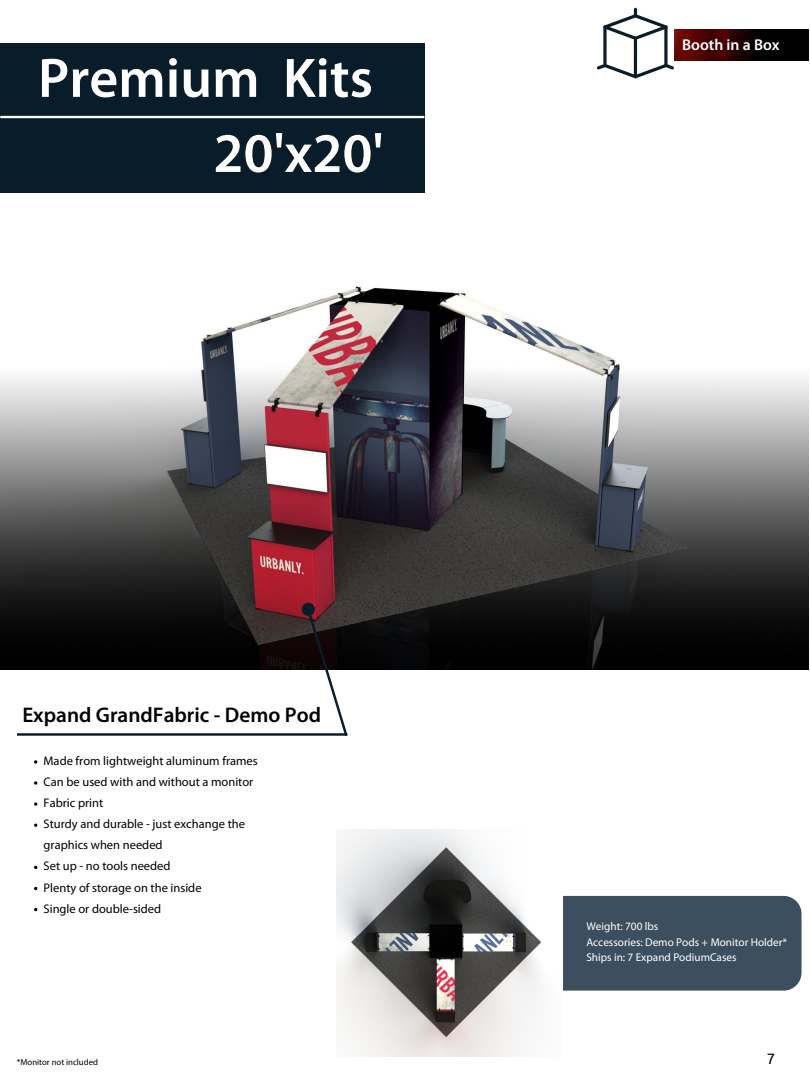
<style>
.page{position:relative;width:810px;height:1080px;background:#fff}
.page>*{position:absolute;margin:0;border:0;box-sizing:border-box;transform-origin:0 0}
.t1{font:600 56.12px "Myriad Pro";color:#fff}
.t2{font:600 21.25px "Myriad Pro";color:#000}
.t3{font:600 15.69px "Myriad Pro";color:#fff}
.t4{font:15px "Ubuntu";color:#000}
.t5{font:12.5px/21.1px "Myriad Pro";color:#000}
.t6{font:11.25px/15.5px "Myriad Pro";color:#fff}
.t7{font:8.75px "Myriad Pro";color:#000}
</style>
<div class="page">
<svg style="left:597px;top:8px;width:77px;height:70px"></svg>
<hr style="left:634px;top:37px;width:3px;height:41px;background:#081c29;border-radius:2px">
<img style="left:674px;top:30px;width:134px;height:31px">
<div style="left:0;top:43px;width:425px;height:150px;background:#081c29"></div>
<hr style="left:1px;top:116px;width:423px;height:2px;background:#fff">
<div style="left:450px;top:896px;width:352px;height:95px;background:#3b4f5f;border-radius:18px"></div>
<img style="left:0;top:286px;width:808px;height:384px">
<img style="left:337px;top:830px;width:226px;height:227px">
<svg style="left:17px;top:601px;width:336px;height:135px"></svg>
<svg style="left:34px;top:760px;width:3px;height:4px"></svg>
<svg style="left:34px;top:781px;width:3px;height:4px"></svg>
<svg style="left:34px;top:802px;width:3px;height:4px"></svg>
<h1 class="t1" style="left:38px;top:55px;width:337px">Premium Kits</h1>
<h1 class="t1" style="left:213px;top:130px;width:172px">20'x20'</h1>
<p class="t3" style="left:682px;top:38px;width:99px">Booth in a Box</p>
<h2 class="t2" style="left:22px;top:707px;width:300px">Expand GrandFabric - Demo Pod</h2>
<p class="t5" style="left:44px;top:751px;width:216px">Made from lightweight aluminum frames<br>Can be used with and without a monitor<br>Fabric print<br>Sturdy and durable - just exchange the graphics when needed<br>Set up - no tools needed<br>Plenty of storage on the inside<br>Single or double-sided</p>
<p class="t7" style="left:17px;top:1059px;width:83px">*Monitor not included</p>
<p class="t6" style="left:586px;top:919px;width:202px">Weight: 700 lbs<br>Accessories: Demo Pods + Monitor Holder*<br>Ships in: 7 Expand PodiumCases</p>
<p class="t4" style="left:767px;top:1050px;width:10px">7</p>
</div>
